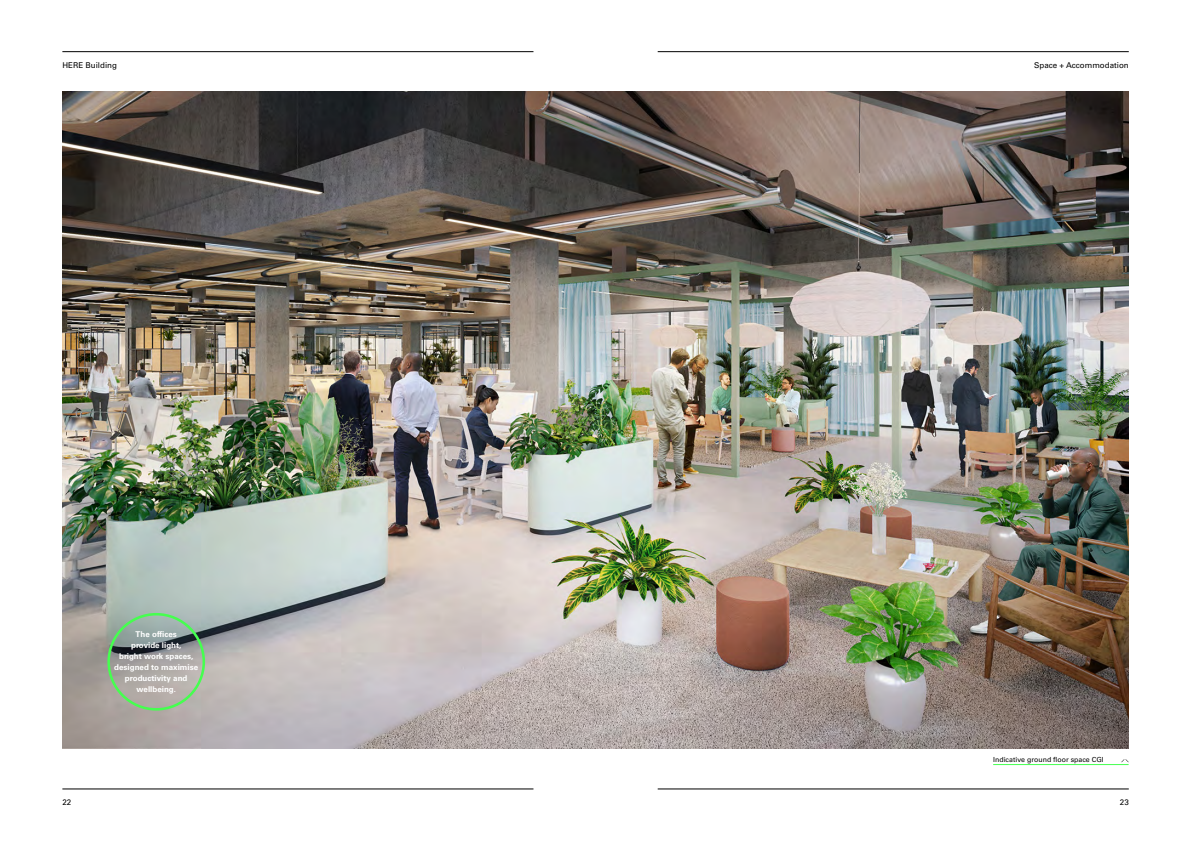
<style>
.page{position:relative;width:1191px;height:842px;background:#fff}
.page>*{position:absolute;margin:0;border:0;box-sizing:border-box;transform-origin:0 0}
.t1{font:700 8px/11px "Univers LT Std";color:#fff;text-align:center}
.t2{font:8px "Univers LT Std";color:#000}
.t3{font:7px "Univers LT Std";color:#000}
</style>
<div class="page">
<img style="left:62px;top:91px;width:1066px;height:657px">
<div style="left:107px;top:613px;width:98px;height:98px;border:3px solid #45ff4f;border-radius:50%"></div>
<hr style="left:993px;top:764px;width:135px;height:1px;background:#45ff4f">
<hr style="left:62px;top:788px;width:471px;height:1px;background:#000">
<hr style="left:657px;top:788px;width:471px;height:1px;background:#000">
<hr style="left:62px;top:51px;width:471px;height:1px;background:#000">
<hr style="left:657px;top:51px;width:471px;height:1px;background:#000">
<p class="t2" style="left:62px;top:61px;width:56px">HERE Building</p>
<p class="t2" style="left:1034px;top:61px;width:96px">Space + Accommodation</p>
<p class="t1" style="left:114px;top:629px;width:85px">The offices<br>provide light,<br>bright work spaces, designed to maximise productivity and wellbeing.</p>
<p class="t3" style="left:993px;top:756px;width:112px">Indicative ground floor space CGI</p>
<p class="t2" style="left:62px;top:798px;width:10px">22</p>
<p class="t2" style="left:1119px;top:798px;width:10px">23</p>
</div>
